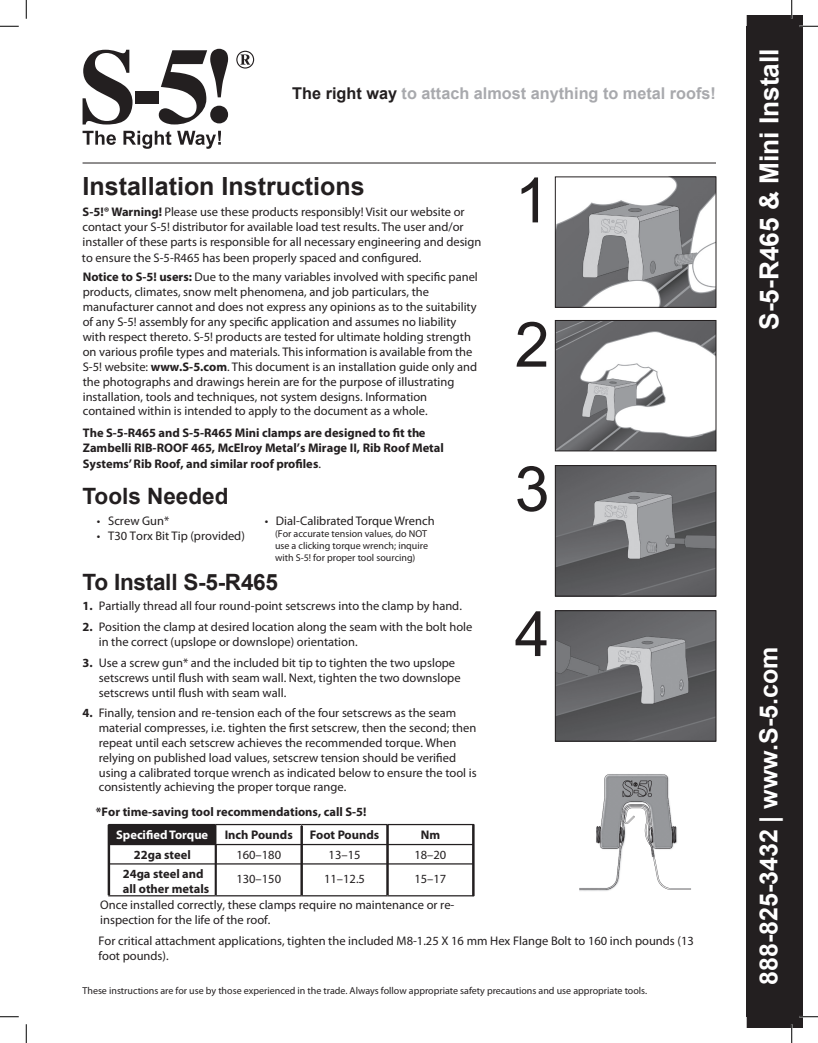
<style>
.page{position:relative;width:818px;height:1043px;background:#fff}
.page>*{position:absolute;margin:0;border:0;box-sizing:border-box;transform-origin:0 0}
.t1{font:62.5px "Arial";color:#231f20}
.t2{font:700 26.25px "Arial";color:#fff}
.t3{font:700 25px "Arial";color:#231f20}
.t4{font:700 25px "Arial";color:#fff}
.t5{font:700 22.5px "Arial";letter-spacing:-.01em;color:#231f20}
.t6{font:700 16.25px "Arial";color:#a8a9ad}
.t7{font:12.5px/14.9px "Myriad Pro";color:#231f20}
.t8{font:700 12.5px/15.2px "Myriad Pro";color:#231f20}
.t9{font:700 12.5px "Myriad Pro";color:#fff}
.t10{font:10px/12px "Myriad Pro";color:#231f20;text-align:justify}
.s1{color:#231f20}
.s2{font-weight:700}
.s3{font-weight:400}
</style>
<div class="page">
<div style="left:746px;top:15px;width:56px;height:1013px;background:#231f20"></div>
<img style="left:565px;top:741px;width:139px;height:150px">
<div style="left:746px;top:26px;width:45px;height:990px;background:#231f20"></div>
<svg style="left:82px;top:131px;width:34px;height:14px"></svg>
<svg style="left:123px;top:131px;width:48px;height:18px"></svg>
<svg style="left:177px;top:131px;width:44px;height:18px"></svg>
<svg style="left:82px;top:50px;width:50px;height:74px"></svg>
<div style="left:135px;top:91px;width:23px;height:13px;background:#231f20"></div>
<svg style="left:159px;top:49px;width:69px;height:75px"></svg>
<svg style="left:236px;top:51px;width:18px;height:18px"></svg>
<hr style="left:82px;top:163px;width:634px;height:1px;background:#231f20">
<img style="left:557px;top:322px;width:157px;height:127px">
<div style="left:555px;top:320px;width:161px;height:131px;border:1px solid #231f20"></div>
<img style="left:557px;top:179px;width:157px;height:126px">
<div style="left:555px;top:177px;width:161px;height:130px;border:1px solid #231f20"></div>
<img style="left:557px;top:467px;width:157px;height:127px">
<div style="left:555px;top:465px;width:161px;height:131px;border:1px solid #231f20"></div>
<img style="left:557px;top:612px;width:157px;height:127px">
<div style="left:555px;top:610px;width:161px;height:131px;border:1px solid #231f20"></div>
<div style="left:109px;top:824px;width:107px;height:20px;background:#231f20"></div>
<hr style="left:108px;top:863px;width:108px;height:1px;background:#231f20">
<hr style="left:108px;top:824px;width:2px;height:71px;background:#231f20">
<hr style="left:216px;top:863px;width:85px;height:1px;background:#231f20">
<hr style="left:215px;top:844px;width:2px;height:51px;background:#231f20">
<hr style="left:301px;top:863px;width:86px;height:1px;background:#231f20">
<hr style="left:300px;top:826px;width:3px;height:69px;background:#231f20">
<hr style="left:387px;top:863px;width:87px;height:1px;background:#231f20">
<hr style="left:386px;top:824px;width:3px;height:71px;background:#231f20">
<hr style="left:472px;top:824px;width:2px;height:72px;background:#231f20">
<hr style="left:108px;top:895px;width:108px;height:1px;background:#231f20">
<hr style="left:216px;top:895px;width:85px;height:1px;background:#231f20">
<hr style="left:301px;top:895px;width:86px;height:1px;background:#231f20">
<hr style="left:387px;top:895px;width:87px;height:1px;background:#231f20">
<hr style="left:216px;top:824px;width:85px;height:1px;background:#231f20">
<hr style="left:301px;top:824px;width:86px;height:1px;background:#231f20">
<hr style="left:387px;top:824px;width:87px;height:1px;background:#231f20">
<svg style="left:472px;top:827px;width:1px;height:36px"></svg>
<hr style="left:108px;top:844px;width:108px;height:1px;background:#231f20">
<hr style="left:216px;top:844px;width:85px;height:1px;background:#231f20">
<hr style="left:301px;top:844px;width:86px;height:1px;background:#231f20">
<hr style="left:387px;top:844px;width:87px;height:1px;background:#231f20">
<svg style="left:0;top:25px;width:19px;height:2px"></svg>
<svg style="left:799px;top:25px;width:19px;height:2px"></svg>
<svg style="left:0;top:1016px;width:19px;height:1px"></svg>
<svg style="left:799px;top:1015px;width:19px;height:2px"></svg>
<svg style="left:25px;top:0;width:2px;height:19px"></svg>
<svg style="left:25px;top:1024px;width:2px;height:18px"></svg>
<svg style="left:790px;top:0;width:2px;height:19px"></svg>
<svg style="left:790px;top:1024px;width:2px;height:18px"></svg>
<h3 class="t6" style="left:292px;top:84px;width:425px"><span class="s1">The right way</span> to attach almost anything to metal roofs!</h3>
<h3 class="t3" style="left:82px;top:172px;width:283px">Installation Instructions</h3>
<p class="t7" style="left:82px;top:204px;width:400px"><span class="s2">S-5!® Warning!</span> Please use these products responsibly! Visit our website or contact your S-5! distributor for available load test results. The user and/or installer of these parts is responsible for all necessary engineering and design</p>
<p class="t7" style="left:83px;top:270px;width:396px"><span class="s2">Notice to S-5! users:</span> Due to the many variables involved with specific panel products, climates, snow melt phenomena, and job particulars, the manufacturer cannot and does not express any opinions as to the suitability of any S-5! assembly for any specific application and assumes no liability with respect thereto. S-5! products are tested for ultimate holding strength on various profile types and materials. This information is available from the S-5! website: <span class="s2">www.S-5.com</span>. This document is an installation guide only and the photographs and drawings herein are for the purpose of illustrating installation, tools and techniques, not system designs. Information contained within is intended to apply to the document as a whole.</p>
<p class="t8" style="left:83px;top:425px;width:362px">The S-5-R465 and S-5-R465 Mini clamps are designed to fit the<br>Zambelli RIB-ROOF 465, McElroy Metal’s Mirage II, Rib Roof Metal<br>Systems’ Rib Roof, and similar roof profiles<span class="s3">.</span></p>
<h3 class="t5" style="left:82px;top:483px;width:147px">Tools Needed</h3>
<p class="t7" style="left:82px;top:250px;width:341px">to ensure the S-5-R465 has been properly spaced and configured.</p>
<p class="t7" style="left:97px;top:513px;width:74px">• Screw Gun*</p>
<p class="t7" style="left:97px;top:529px;width:149px">• T30 Torx Bit Tip (provided)</p>
<p class="t7" style="left:265px;top:513px;width:171px">• Dial-Calibrated Torque Wrench</p>
<p class="t10" style="left:275px;top:527px;width:154px">(For accurate tension values, do NOT use a clicking torque wrench; inquire with S-5! for proper tool sourcing)</p>
<h3 class="t5" style="left:82px;top:569px;width:197px">To Install S-5-R465</h3>
<p class="t7" style="left:82px;top:599px;width:381px"><span class="s2">1.</span> Partially thread all four round-point setscrews into the clamp by hand.</p>
<p class="t7" style="left:99px;top:619px;width:375px;text-indent:-16px"><span class="s2">2.</span> Position the clamp at desired location along the seam with the bolt hole in the correct (upslope or downslope) orientation.</p>
<p class="t7" style="left:82px;top:655px;width:374px"><span class="s2">3.</span> Use a screw gun* and the included bit tip to tighten the two upslope</p>
<p class="t7" style="left:99px;top:706px;width:379px;text-indent:-16px"><span class="s2">4.</span> Finally, tension and re-tension each of the four setscrews as the seam material compresses, i.e. tighten the first setscrew, then the second; then repeat until each setscrew achieves the recommended torque. When relying on published load values, setscrew tension should be verified using a calibrated torque wrench as indicated below to ensure the tool is consistently achieving the proper torque range.</p>
<p class="t7" style="left:99px;top:670px;width:363px">setscrews until flush with seam wall. Next, tighten the two downslope setscrews until flush with seam wall.</p>
<p class="t8" style="left:96px;top:804px;width:272px">*For time-saving tool recommendations, call S-5!</p>
<p class="t9" style="left:116px;top:828px;width:94px">Specified Torque</p>
<p class="t8" style="left:225px;top:827px;width:70px">Inch Pounds</p>
<p class="t8" style="left:310px;top:827px;width:71px">Foot Pounds</p>
<p class="t8" style="left:420px;top:827px;width:21px">Nm</p>
<p class="t8" style="left:134px;top:847px;width:58px">22ga steel</p>
<p class="t7" style="left:236px;top:847px;width:46px">160–180</p>
<p class="t7" style="left:328px;top:847px;width:33px">13–15</p>
<p class="t7" style="left:414px;top:847px;width:33px">18–20</p>
<p class="t8" style="left:123px;top:866px;width:88px;line-height:14.4px">24ga steel and all other metals</p>
<p class="t7" style="left:236px;top:872px;width:46px">130–150</p>
<p class="t7" style="left:324px;top:872px;width:42px">11–12.5</p>
<p class="t7" style="left:100px;top:866px;width:356px;line-height:25.9px;text-indent:314px">15–17<br>Once installed correctly, these clamps require no maintenance or re-</p>
<p class="t7" style="left:100px;top:912px;width:172px">inspection for the life of the roof.</p>
<h1 class="t1" style="left:514px;top:165px;width:36px">1</h1>
<h1 class="t1" style="left:514px;top:309px;width:36px">2</h1>
<h1 class="t1" style="left:514px;top:454px;width:36px">3</h1>
<h1 class="t1" style="left:514px;top:599px;width:36px">4</h1>
<p class="t7" style="left:98px;top:933px;width:597px">For critical attachment applications, tighten the included M8-1.25 X 16 mm Hex Flange Bolt to 160 inch pounds (13 foot pounds).</p>
<p class="t10" style="left:82px;top:985px;width:566px">These instructions are for use by those experienced in the trade. Always follow appropriate safety precautions and use appropriate tools.</p>
<h2 class="t2" style="left:754px;top:330px;width:283px;rotate:-90deg">S-5-R465 &amp; Mini Install</h2>
<h3 class="t4" style="left:754px;top:985px;width:340px;rotate:-90deg">888-825-3432 | www.S-5.com</h3>
</div>
